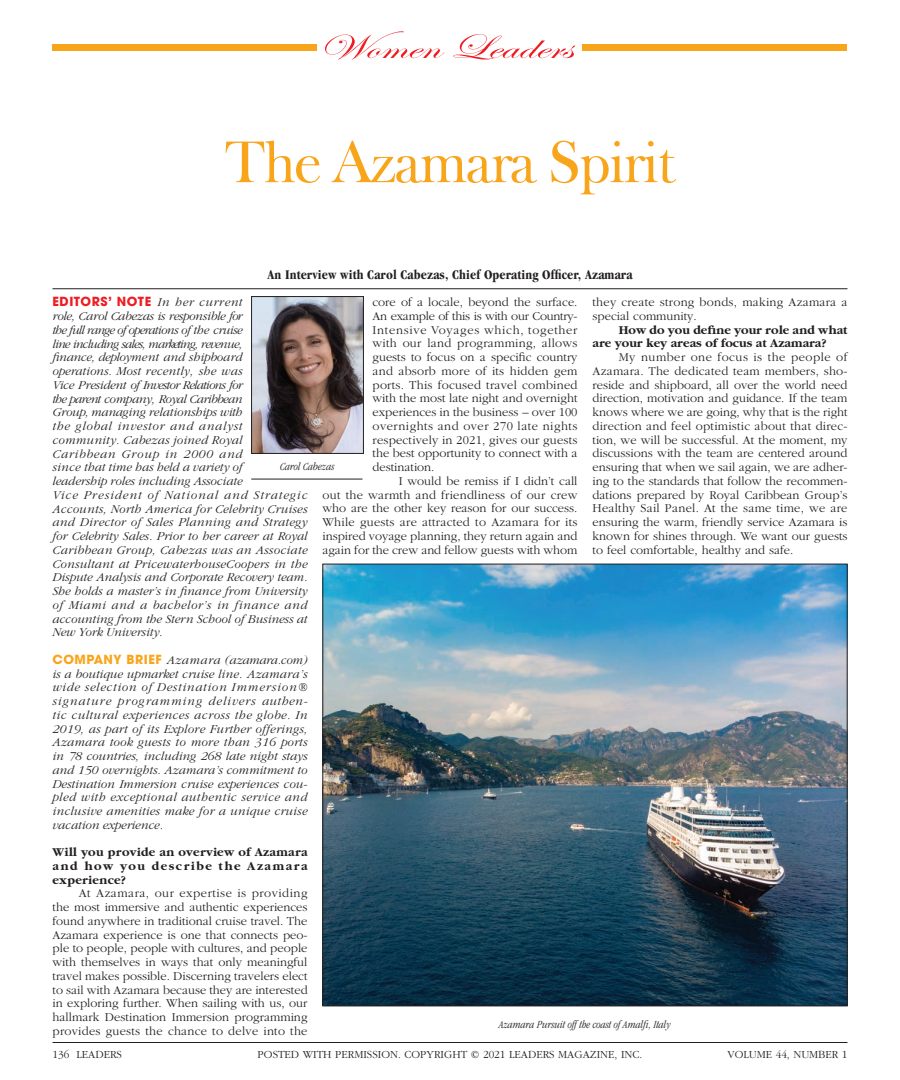
<style>
.page{position:relative;width:900px;height:1080px;background:#fff}
.page>*{position:absolute;margin:0;border:0;box-sizing:border-box;transform-origin:0 0}
.t1{font:60px "Frys Baskerville BT";letter-spacing:-.04em;color:#f9a51b}
.t2{font:35px "Edwardian Script ITC";color:#ee1d23;scale:1.46 1}
.t3{font:700 condensed 13.75px "Garamond";letter-spacing:.01em;color:#231f20}
.t4{font:300 12.5px/13.8px "Garamond";color:#231f20;text-align:justify}
.t5{font:italic 300 12.5px/13.8px "Garamond";color:#231f20}
.t6{font:700 12.5px/13.8px "Garamond";letter-spacing:.015em;color:#231f20;text-align:justify}
.t7{font:300 12.5px/13.8px "Garamond";letter-spacing:.02em;color:#231f20}
.t8{font:700 12.5px "Avant Garde";letter-spacing:.04em;color:#ee1d23}
.t9{font:300 11.25px "Garamond";color:#231f20}
.t10{font:italic 300 condensed 11.25px "Garamond";color:#231f20}
.s1{font-family:"Garamond";font-weight:300;font-style:italic;color:#231f20}
.s2{font-family:"Avant Garde";font-weight:700;font-style:normal;color:#f9a51b}
</style>
<div class="page">
<div style="left:582px;top:44px;width:266px;height:7px;background:#f9a51b"></div>
<div style="left:52px;top:44px;width:266px;height:7px;background:#f9a51b"></div>
<img style="left:253px;top:298px;width:109px;height:154px">
<div style="left:251px;top:296px;width:113px;height:158px;border:1px solid #231f20"></div>
<hr style="left:251px;top:479px;width:111px;height:1px;background:#231f20">
<hr style="left:52px;top:288px;width:796px;height:1px;background:#231f20">
<img style="left:324px;top:566px;width:522px;height:438px">
<hr style="left:52px;top:1042px;width:796px;height:1px;background:#231f20">
<h2 class="t2" style="left:317px;top:28px;width:176px">Women Leaders</h2>
<h1 class="t1" style="left:224px;top:125px;width:453px">The Azamara Spirit</h1>
<p class="t3" style="left:267px;top:267px;width:367px">An Interview with Carol Cabezas, Chief Operating Officer, Azamara</p>
<p class="t8" style="left:52px;top:294px;width:192px">EDITORS’ NOTE <span class="s1">In her current</span></p>
<p class="t5" style="left:52px;top:309px;width:257px">role, Carol Cabezas is responsible for<br>the full range of operations of the cruise<br>line including sales, marketing, revenue,<br>finance, deployment and shipboard<br>operations. Most recently, she was<br>Vice President of Investor Relations for<br>the parent company, Royal Caribbean<br>Group, managing relationships with<br>the global investor and analyst community. Cabezas joined Royal Caribbean Group in 2000 and<br>since that time has held a variety of<br>leadership roles including Associate<br>Vice President of National and Strategic Accounts, North America for Celebrity Cruises and Director of Sales Planning and Strategy for Celebrity Sales. Prior to her career at Royal Caribbean Group, Cabezas was an Associate Consultant at PricewaterhouseCoopers in the Dispute Analysis and Corporate Recovery team.<br>She holds a master’s in finance from University of Miami and a bachelor’s in finance and accounting from the Stern School of Business at New York University.</p>
<p class="t5" style="left:52px;top:653px;width:257px;text-align:justify"><span class="s2">COMPANY BRIEF</span> Azamara (azamara.com) is a boutique upmarket cruise line. Azamara’s wide selection of Destination Immersion® signature programming delivers authen&shy;tic cultural experiences across the globe. In 2019, as part of its Explore Further offerings, Azamara took guests to more than 316 ports in 78 countries, including 268 late night stays and 150 overnights. Azamara’s commitment to Destination Immersion cruise experiences cou&shy;pled with exceptional authentic service and inclusive amenities make for a unique cruise vacation experience.</p>
<p class="t6" style="left:52px;top:846px;width:257px">Will you provide an overview of Azamara and how you describe the Azamara experience?</p>
<p class="t4" style="left:52px;top:887px;width:257px;text-indent:26px">At Azamara, our expertise is providing the most immersive and authentic experiences found anywhere in traditional cruise travel. The Azamara experience is one that connects peo&shy;ple to people, people with cultures, and people with themselves in ways that only meaningful travel makes possible. Discerning travelers elect to sail with Azamara because they are interested in exploring further. When sailing with us, our hallmark Destination Immersion programming provides guests the chance to delve into the</p>
<p class="t4" style="left:372px;top:296px;width:207px">core of a locale, beyond the surface.<br>An example of this is with our Country-Intensive Voyages which, together with our land programming, allows guests to focus on a specific country and absorb more of its hidden gem ports. This focused travel combined with the most late night and overnight experiences in the business – over 100 overnights and over 270 late nights respectively in 2021, gives our guests the best opportunity to connect with a destination.</p>
<p class="t4" style="left:322px;top:474px;width:257px;text-indent:76px">I would be remiss if I didn’t call out the warmth and friendliness of our crew who are the other key reason for our success.<br>While guests are attracted to Azamara for its inspired voyage planning, they return again and again for the crew and fellow guests with whom</p>
<p class="t7" style="left:592px;top:296px;width:257px">they create strong bonds, making Azamara a special community.</p>
<p class="t6" style="left:592px;top:323px;width:256px;text-indent:26px">How do you define your role and what are your key areas of focus at Azamara?</p>
<p class="t4" style="left:592px;top:351px;width:257px;text-indent:26px">My number one focus is the people of Azamara. The dedicated team members, sho&shy;reside and shipboard, all over the world need direction, motivation and guidance. If the team knows where we are going, why that is the right direction and feel optimistic about that direc&shy;tion, we will be successful. At the moment, my discussions with the team are centered around ensuring that when we sail again, we are adher&shy;ing to the standards that follow the recommen&shy;dations prepared by Royal Caribbean Group’s Healthy Sail Panel. At the same time, we are ensuring the warm, friendly service Azamara is known for shines through. We want our guests to feel comfortable, healthy and safe.</p>
<p class="t10" style="left:280px;top:460px;width:56px">Carol Cabezas</p>
<p class="t10" style="left:499px;top:1019px;width:173px">Azamara Pursuit off the coast of Amalfi, Italy</p>
<p class="t9" style="left:52px;top:1048px;width:71px">136 LEADERS</p>
<p class="t9" style="left:258px;top:1048px;width:386px">POSTED WITH PERMISSION. COPYRIGHT © 2021 LEADERS MAGAZINE, INC.</p>
<p class="t9" style="left:728px;top:1048px;width:121px">VOLUME 44, NUMBER 1</p>
</div>
